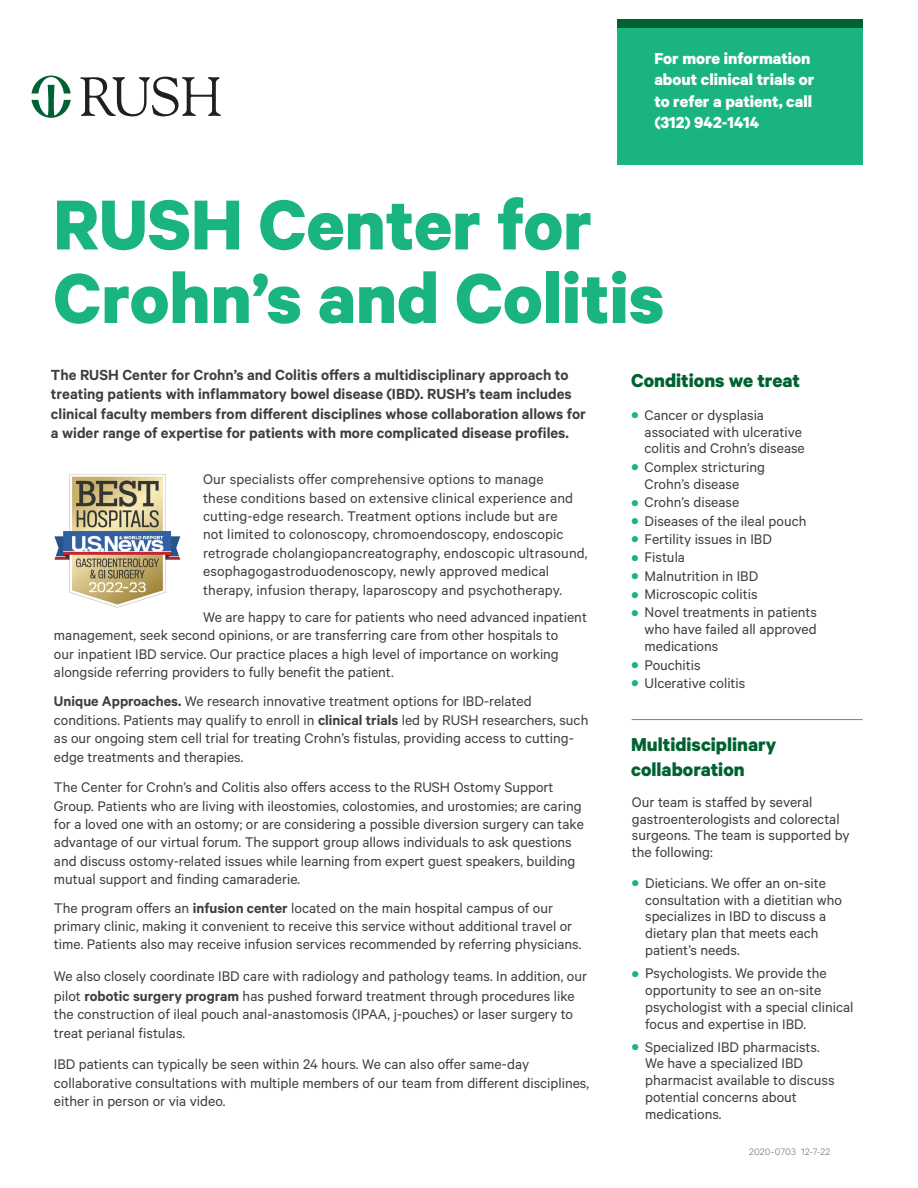
<style>
.page{position:relative;width:918px;height:1188px;background:#fff}
.page>*{position:absolute;margin:0;border:0;box-sizing:border-box;transform-origin:0 0}
.t1{font:700 79.5px/73.5px "Calibre";color:#1ab47f}
.t2{font:700 21px/25.2px "Calibre";color:#006231}
.t3{font:700 18px/21.6px "Calibre";color:#fff}
.t4{font:600 16.5px/19.5px "Calibre";color:#3e3e3f}
.t5{font:15.75px/16.8px "Calibre";color:#3e3e3f}
.t6{font:300 10.5px "Calibre";letter-spacing:.025em;color:#67676a}
.s1{font-weight:600}
.s2{font-size:22.5px;color:#1ab47f}
</style>
<div class="page">
<svg style="left:80px;top:76px;width:141px;height:40px"></svg>
<svg style="left:32px;top:76px;width:39px;height:42px"></svg>
<div style="left:617px;top:19px;width:245px;height:146px;background:#1ab47f"></div>
<div style="left:617px;top:19px;width:245px;height:8px;background:#006231"></div>
<hr style="left:632px;top:719px;width:231px;height:1px;background:#1ab47f">
<img style="left:54px;top:475px;width:127px;height:133px">
<p class="t3" style="left:654px;top:47px;width:161px">For more information about clinical trials or to refer a patient, call (312) 942-1414</p>
<h1 class="t1" style="left:53px;top:185px;width:613px">RUSH Center for<br>Crohn’s and Colitis</h1>
<p class="t4" style="left:51px;top:365px;width:537px">The RUSH Center for Crohn’s and Colitis offers a multidisciplinary approach to treating patients with inflammatory bowel disease (IBD). RUSH’s team includes clinical faculty members from different disciplines whose collaboration allows for a wider range of expertise for patients with more complicated disease profiles.</p>
<p class="t5" style="left:203px;top:470px;width:386px;line-height:18.5px">Our specialists offer comprehensive options to manage<br>these conditions based on extensive clinical experience and cutting-edge research. Treatment options include but are<br>not limited to colonoscopy, chromoendoscopy, endoscopic retrograde cholangiopancreatography, endoscopic ultrasound, esophagogastroduodenoscopy, newly approved medical therapy, infusion therapy, laparoscopy and psychotherapy.</p>
<p class="t5" style="left:54px;top:607px;width:535px;line-height:18.5px;text-indent:149px">We are happy to care for patients who need advanced inpatient management, seek second opinions, or are transferring care from other hospitals to<br>our inpatient IBD service. Our practice places a high level of importance on working alongside referring providers to fully benefit the patient.</p>
<p class="t5" style="left:54px;top:691px;width:536px;line-height:18.8px"><span class="s1">Unique Approaches.</span> We research innovative treatment options for IBD-related conditions. Patients may qualify to enroll in <span class="s1">clinical trials</span> led by RUSH researchers, such as our ongoing stem cell trial for treating Crohn’s fistulas, providing access to cutting&shy;edge treatments and therapies.</p>
<p class="t5" style="left:54px;top:778px;width:531px;line-height:18.5px">The Center for Crohn’s and Colitis also offers access to the RUSH Ostomy Support Group. Patients who are living with ileostomies, colostomies, and urostomies; are caring for a loved one with an ostomy; or are considering a possible diversion surgery can take advantage of our virtual forum. The support group allows individuals to ask questions and discuss ostomy-related issues while learning from expert guest speakers, building mutual support and finding camaraderie.</p>
<p class="t5" style="left:54px;top:898px;width:529px;line-height:18.5px">The program offers an <span class="s1">infusion center</span> located on the main hospital campus of our primary clinic, making it convenient to receive this service without additional travel or time. Patients also may receive infusion services recommended by referring physicians.</p>
<p class="t5" style="left:54px;top:966px;width:535px;line-height:18.8px">We also closely coordinate IBD care with radiology and pathology teams. In addition, our pilot <span class="s1">robotic surgery program</span> has pushed forward treatment through procedures like the construction of ileal pouch anal-anastomosis (IPAA, j-pouches) or laser surgery to treat perianal fistulas.</p>
<p class="t5" style="left:54px;top:1055px;width:537px;line-height:18.5px">IBD patients can typically be seen within 24 hours. We can also offer same-day collaborative consultations with multiple members of our team from different disciplines, either in person or via video.</p>
<h2 class="t2" style="left:631px;top:367px;width:171px">Conditions we treat</h2>
<p class="t5" style="left:645px;top:406px;width:162px;text-indent:-14px"><span class="s2">•</span> Cancer or dysplasia associated with ulcerative colitis and Crohn’s disease</p>
<p class="t5" style="left:645px;top:458px;width:122px;text-indent:-14px"><span class="s2">•</span> Complex stricturing<br>Crohn’s disease</p>
<p class="t5" style="left:631px;top:493px;width:110px"><span class="s2">•</span> Crohn’s disease</p>
<p class="t5" style="left:631px;top:512px;width:177px"><span class="s2">•</span> Diseases of the ileal pouch</p>
<p class="t5" style="left:631px;top:530px;width:142px"><span class="s2">•</span> Fertility issues in IBD</p>
<p class="t5" style="left:631px;top:548px;width:55px"><span class="s2">•</span> Fistula</p>
<p class="t5" style="left:631px;top:567px;width:129px"><span class="s2">•</span> Malnutrition in IBD</p>
<p class="t5" style="left:631px;top:585px;width:128px"><span class="s2">•</span> Microscopic colitis</p>
<p class="t5" style="left:645px;top:604px;width:174px;text-align:justify;text-indent:-14px"><span class="s2">•</span> Novel treatments in patients who have failed all approved medications</p>
<p class="t5" style="left:631px;top:656px;width:71px"><span class="s2">•</span> Pouchitis</p>
<p class="t5" style="left:631px;top:674px;width:116px"><span class="s2">•</span> Ulcerative colitis</p>
<h2 class="t2" style="left:631px;top:731px;width:147px">Multidisciplinary collaboration</h2>
<p class="t5" style="left:632px;top:793px;width:219px">Our team is staffed by several gastroenterologists and colorectal surgeons. The team is supported by the following:</p>
<p class="t5" style="left:645px;top:874px;width:198px;text-indent:-14px"><span class="s2">•</span> Dieticians. We offer an on-site consultation with a dietitian who specializes in IBD to discuss a dietary plan that meets each patient’s needs.</p>
<p class="t5" style="left:645px;top:964px;width:210px;text-indent:-14px"><span class="s2">•</span> Psychologists. We provide the opportunity to see an on-site psychologist with a special clinical focus and expertise in IBD.</p>
<p class="t5" style="left:645px;top:1038px;width:191px;text-indent:-14px"><span class="s2">•</span> Specialized IBD pharmacists.<br>We have a specialized IBD pharmacist available to discuss potential concerns about medications.</p>
<p class="t6" style="left:749px;top:1145px;width:83px">2020-0703 12-7-22</p>
</div>
